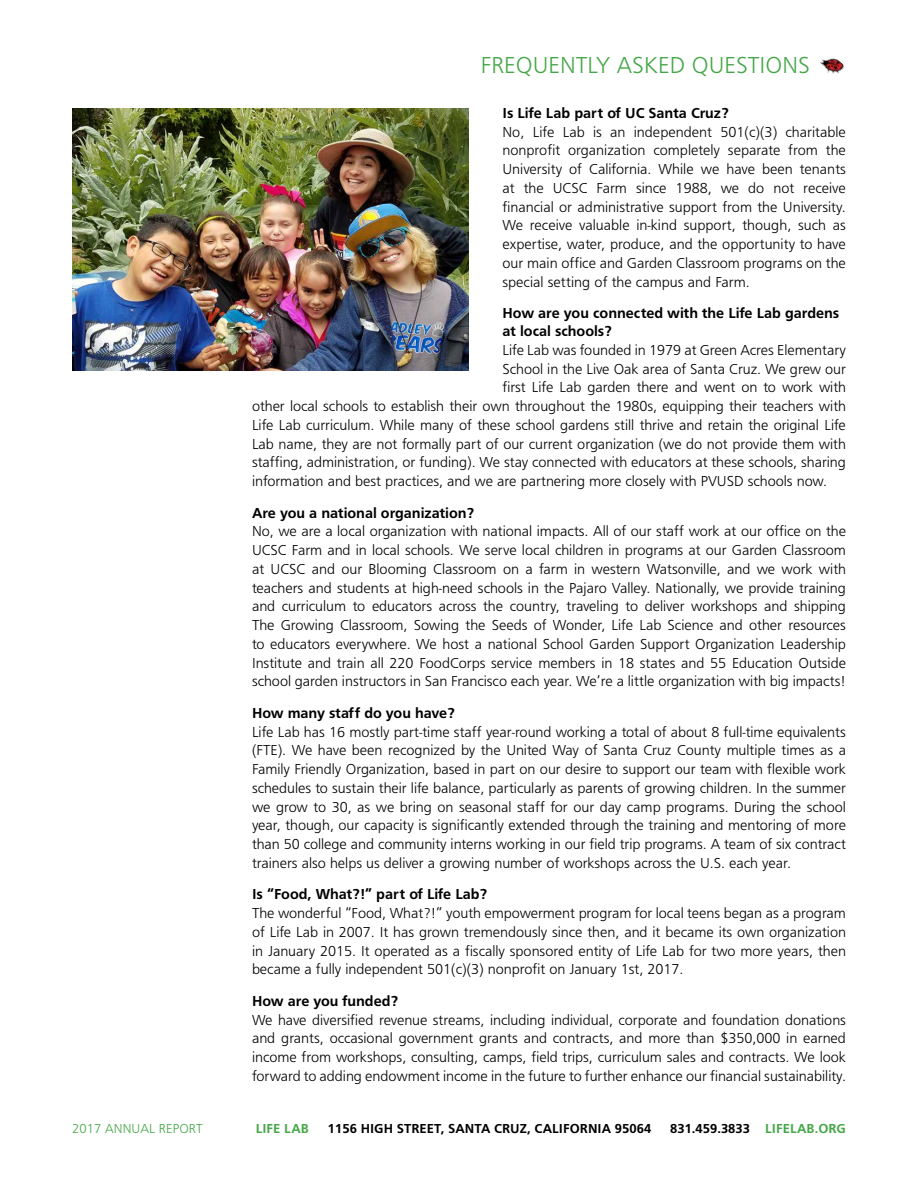
<style>
.page{position:relative;width:918px;height:1188px;background:#fff}
.page>*{position:absolute;margin:0;border:0;box-sizing:border-box;transform-origin:0 0}
.t1{font:24px "Frugal Sans Light DTC";color:#46a748}
.t2{font:15px/18.8px "Frugal Sans Light DTC";letter-spacing:-.005em;color:#000;text-align:justify}
.t3{font:15px/18px "Frugal Sans Bold DTC";letter-spacing:-.005em;color:#000}
.t4{font:13.5px "Frugal Sans Bold DTC";color:#000}
.t5{font:13.5px "Frugal Sans Light DTC";color:#46a748}
.t6{font:13.5px "Frugal Sans Bold DTC";color:#46a748}
.s1{color:#46a748}
</style>
<div class="page">
<img style="left:72px;top:108px;width:396px;height:263px">
<img style="left:820px;top:58px;width:24px;height:16px">
<h1 class="t1" style="left:481px;top:51px;width:331px">FREQUENTLY ASKED QUESTIONS</h1>
<p class="t3" style="left:502px;top:104px;width:228px">Is Life Lab part of UC Santa Cruz?</p>
<p class="t2" style="left:502px;top:122px;width:345px">No, Life Lab is an independent 501(c)(3) charitable nonprofit organization completely separate from the University of California. While we have been tenants at the UCSC Farm since 1988, we do not receive financial or administrative support from the University.<br>We receive valuable in-kind support, though, such as expertise, water, produce, and the opportunity to have our main office and Garden Classroom programs on the special setting of the campus and Farm.</p>
<p class="t3" style="left:502px;top:304px;width:338px">How are you connected with the Life Lab gardens at local schools?</p>
<p class="t2" style="left:502px;top:340px;width:345px">Life Lab was founded in 1979 at Green Acres Elementary</p>
<p class="t2" style="left:502px;top:359px;width:345px">School in the Live Oak area of Santa Cruz. We grew our</p>
<p class="t2" style="left:502px;top:378px;width:345px">first Life Lab garden there and went on to work with</p>
<p class="t2" style="left:252px;top:397px;width:596px">other local schools to establish their own throughout the 1980s, equipping their teachers with</p>
<p class="t2" style="left:252px;top:415px;width:596px">Life Lab curriculum. While many of these school gardens still thrive and retain the original Life</p>
<p class="t2" style="left:252px;top:434px;width:596px">Lab name, they are not formally part of our current organization (we do not provide them with</p>
<p class="t2" style="left:252px;top:453px;width:596px">staffing, administration, or funding). We stay connected with educators at these schools, sharing</p>
<p class="t2" style="left:252px;top:472px;width:577px">information and best practices, and we are partnering more closely with PVUSD schools now.</p>
<p class="t3" style="left:252px;top:503px;width:224px">Are you a national organization?</p>
<p class="t2" style="left:252px;top:522px;width:596px">No, we are a local organization with national impacts. All of our staff work at our office on the UCSC Farm and in local schools. We serve local children in programs at our Garden Classroom at UCSC and our Blooming Classroom on a farm in western Watsonville, and we work with teachers and students at high-need schools in the Pajaro Valley. Nationally, we provide training and curriculum to educators across the country, traveling to deliver workshops and shipping The Growing Classroom, Sowing the Seeds of Wonder, Life Lab Science and other resources to educators everywhere. We host a national School Garden Support Organization Leadership Institute and train all 220 FoodCorps service members in 18 states and 55 Education Outside school garden instructors in San Francisco each year. We’re a little organization with big impacts!</p>
<p class="t3" style="left:252px;top:704px;width:204px">How many staff do you have?</p>
<p class="t2" style="left:252px;top:722px;width:596px">Life Lab has 16 mostly part-time staff year-round working a total of about 8 full-time equivalents (FTE). We have been recognized by the United Way of Santa Cruz County multiple times as a Family Friendly Organization, based in part on our desire to support our team with flexible work schedules to sustain their life balance, particularly as parents of growing children. In the summer we grow to 30, as we bring on seasonal staff for our day camp programs. During the school year, though, our capacity is significantly extended through the training and mentoring of more than 50 college and community interns working in our field trip programs. A team of six contract trainers also helps us deliver a growing number of workshops across the U.S. each year.</p>
<p class="t3" style="left:252px;top:885px;width:237px">Is “Food, What?!” part of Life Lab?</p>
<p class="t2" style="left:252px;top:904px;width:596px">The wonderful “Food, What?!” youth empowerment program for local teens began as a program of Life Lab in 2007. It has grown tremendously since then, and it became its own organization in January 2015. It operated as a fiscally sponsored entity of Life Lab for two more years, then became a fully independent 501(c)(3) nonprofit on January 1st, 2017.</p>
<p class="t3" style="left:252px;top:992px;width:148px">How are you funded?</p>
<p class="t2" style="left:252px;top:1010px;width:596px">We have diversified revenue streams, including individual, corporate and foundation donations and grants, occasional government grants and contracts, and more than $350,000 in earned income from workshops, consulting, camps, field trips, curriculum sales and contracts. We look forward to adding endowment income in the future to further enhance our financial sustainability.</p>
<p class="t5" style="left:72px;top:1121px;width:132px">2017 ANNUAL REPORT</p>
<p class="t6" style="left:256px;top:1120px;width:55px">LIFE LAB</p>
<p class="t4" style="left:328px;top:1120px;width:325px">1156 HIGH STREET, SANTA CRUZ, CALIFORNIA 95064</p>
<p class="t4" style="left:670px;top:1120px;width:177px">831.459.3833 <span class="s1">LIFELAB.ORG</span></p>
</div>
